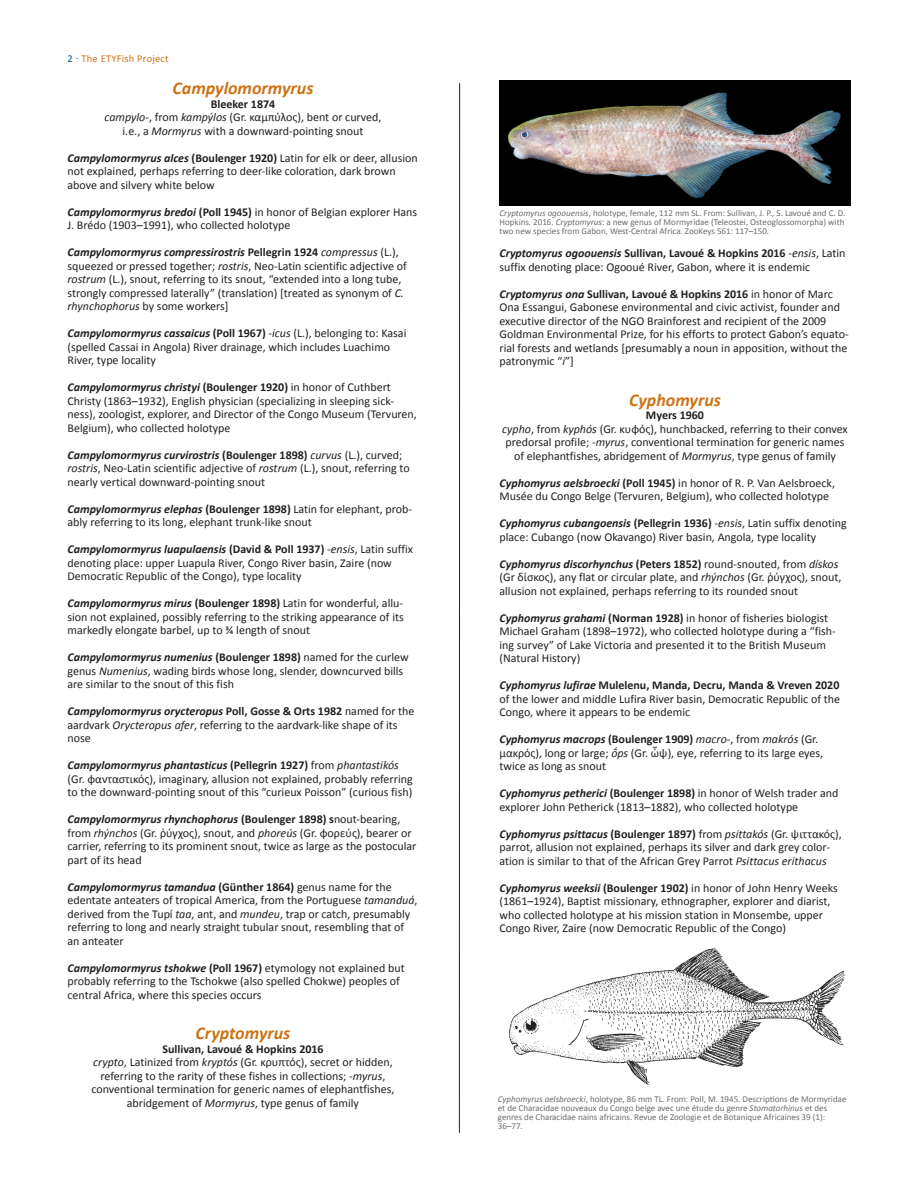
<style>
.page{position:relative;width:918px;height:1188px;background:#fff}
.page>*{position:absolute;margin:0;border:0;box-sizing:border-box;transform-origin:0 0}
.t1{font:italic 700 18px "Calibri";color:#cd7317}
.t2{font:12px/13.5px "Calibri";color:#231f20}
.t3{font:700 12px "Calibri";color:#231f20}
.t4{font:10.5px "Calibri";letter-spacing:.02em;color:#cd7317}
.t5{font:9px/9px "Calibri";color:#6c6d70;text-align:justify}
.s1{color:#00558f}
.s2{font-style:italic}
.s3{font-weight:700;font-style:italic}
.s4{font-weight:700}
</style>
<div class="page">
<hr style="left:459px;top:83px;width:1px;height:1050px;background:#231f20">
<img style="left:500px;top:81px;width:350px;height:125px">
<img style="left:509px;top:947px;width:336px;height:138px">
<p class="t4" style="left:68px;top:51px;width:103px"><span class="s1">2 ·</span> The ETYFish Project</p>
<p class="t1" style="left:173px;top:76px;width:142px">Campylomormyrus</p>
<p class="t3" style="left:211px;top:96px;width:66px">Bleeker 1874</p>
<p class="t2" style="left:104px;top:110px;width:279px"><span class="s2">campylo</span>-, from <span class="s2">kampýlos</span> (Gr. καμπύλος), bent or curved,</p>
<p class="t2" style="left:123px;top:124px;width:242px">i.e., a <span class="s2">Mormyrus</span> with a downward-pointing snout</p>
<p class="t2" style="left:68px;top:151px;width:352px"><span class="s3">Campylomormyrus alces</span> <span class="s4">(Boulenger 1920)</span> Latin for elk or deer, allusion not explained, perhaps referring to deer-like coloration, dark brown above and silvery white below</p>
<p class="t2" style="left:68px;top:205px;width:351px"><span class="s3">Campylomormyrus bredoi</span> <span class="s4">(Poll 1945)</span> in honor of Belgian explorer Hans<br>J. Brédo (1903–1991), who collected holotype</p>
<p class="t2" style="left:68px;top:245px;width:341px"><span class="s3">Campylomormyrus compressirostris</span> <span class="s4">Pellegrin 1924</span> <span class="s2">compressus</span> (L.), squeezed or pressed together; <span class="s2">rostris</span>, Neo-Latin scientific adjective of <span class="s2">rostrum</span> (L.), snout, referring to its snout, “extended into a long tube, strongly compressed laterally” (translation) [treated as synonym of <span class="s2">C. rhynchophorus</span> by some workers]</p>
<p class="t2" style="left:68px;top:326px;width:340px"><span class="s3">Campylomormyrus cassaicus</span> <span class="s4">(Poll 1967)</span> -<span class="s2">icus</span> (L.), belonging to: Kasai (spelled Cassai in Angola) River drainage, which includes Luachimo<br>River, type locality</p>
<p class="t2" style="left:68px;top:380px;width:351px"><span class="s3">Campylomormyrus christyi</span> <span class="s4">(Boulenger 1920)</span> in honor of Cuthbert Christy (1863–1932), English physician (specializing in sleeping sick&shy;ness), zoologist, explorer, and Director of the Congo Museum (Tervuren, Belgium), who collected holotype</p>
<p class="t2" style="left:68px;top:448px;width:344px"><span class="s3">Campylomormyrus curvirostris</span> <span class="s4">(Boulenger 1898)</span> <span class="s2">curvus</span> (L.), curved; <span class="s2">rostris</span>, Neo-Latin scientific adjective of <span class="s2">rostrum</span> (L.), snout, referring to nearly vertical downward-pointing snout</p>
<p class="t2" style="left:68px;top:502px;width:346px"><span class="s3">Campylomormyrus elephas</span> <span class="s4">(Boulenger 1898)</span> Latin for elephant, prob&shy;ably referring to its long, elephant trunk-like snout</p>
<p class="t2" style="left:68px;top:542px;width:347px"><span class="s3">Campylomormyrus luapulaensis</span> <span class="s4">(David &amp; Poll 1937)</span> -<span class="s2">ensis</span>, Latin suffix denoting place: upper Luapula River, Congo River basin, Zaire (now<br>Democratic Republic of the Congo), type locality</p>
<p class="t2" style="left:68px;top:596px;width:338px;text-align:justify"><span class="s3">Campylomormyrus mirus</span> <span class="s4">(Boulenger 1898)</span> Latin for wonderful, allu&shy;sion not explained, possibly referring to the striking appearance of its markedly elongate barbel, up to ¾ length of snout</p>
<p class="t2" style="left:68px;top:650px;width:343px"><span class="s3">Campylomormyrus numenius</span> <span class="s4">(Boulenger 1898)</span> named for the curlew genus <span class="s2">Numenius</span>, wading birds whose long, slender, downcurved bills are similar to the snout of this fish</p>
<p class="t2" style="left:68px;top:704px;width:349px"><span class="s3">Campylomormyrus orycteropus</span> <span class="s4">Poll, Gosse &amp; Orts 1982</span> named for the aardvark <span class="s2">Orycteropus afer</span>, referring to the aardvark-like shape of its nose</p>
<p class="t2" style="left:68px;top:758px;width:347px"><span class="s3">Campylomormyrus phantasticus</span> <span class="s4">(Pellegrin 1927)</span> from <span class="s2">phantastikós </span>(Gr. φανταστικός), imaginary, allusion not explained, probably referring to the downward-pointing snout of this “curieux Poisson” (curious fish)</p>
<p class="t2" style="left:68px;top:812px;width:350px"><span class="s3">Campylomormyrus rhynchophorus</span> <span class="s4">(Boulenger 1898) s</span>nout-bearing, from <span class="s2">rhýnchos</span> (Gr. ῥύγχος), snout, and <span class="s2">phoreús</span> (Gr. φορεύς), bearer or carrier, referring to its prominent snout, twice as large as the postocular part of its head</p>
<p class="t2" style="left:68px;top:880px;width:352px"><span class="s3">Campylomormyrus tamandua</span> <span class="s4">(Günther 1864)</span> genus name for the edentate anteaters of tropical America, from the Portuguese <span class="s2">tamanduá</span>, derived from the Tupí <span class="s2">taa</span>, ant, and <span class="s2">mundeu</span>, trap or catch, presumably referring to long and nearly straight tubular snout, resembling that of an anteater</p>
<p class="t2" style="left:68px;top:961px;width:339px"><span class="s3">Campylomormyrus tshokwe</span> <span class="s4">(Poll 1967)</span> etymology not explained but probably referring to the Tschokwe (also spelled Chokwe) peoples of central Africa, where this species occurs</p>
<p class="t1" style="left:196px;top:1021px;width:96px">Cryptomyrus</p>
<p class="t3" style="left:162px;top:1041px;width:163px">Sullivan, Lavoué &amp; Hopkins 2016</p>
<p class="t2" style="left:93px;top:1055px;width:301px"><span class="s2">crypto</span>, Latinized from <span class="s2">kryptós</span> (Gr. κρυπτός), secret or hidden,</p>
<p class="t2" style="left:101px;top:1069px;width:286px">referring to the rarity of these fishes in collections; -<span class="s2">myrus</span>,</p>
<p class="t2" style="left:91px;top:1082px;width:305px">conventional termination for generic names of elephantfishes,</p>
<p class="t2" style="left:127px;top:1096px;width:234px">abridgement of <span class="s2">Mormyrus</span>, type genus of family</p>
<p class="t5" style="left:500px;top:208px;width:347px"><span class="s2">Cryptomyrus ogoouensis</span>, holotype, female, 112 mm SL. From: Sullivan, J. P., S. Lavoué and C. D.<br>Hopkins. 2016. <span class="s2">Cryptomyrus</span>: a new genus of Mormyridae (Teleostei, Osteoglossomorpha) with two new species from Gabon, West-Central Africa. ZooKeys 561: 117–150.</p>
<p class="t2" style="left:500px;top:246px;width:347px"><span class="s3">Cryptomyrus ogoouensis</span> <span class="s4">Sullivan, Lavoué &amp; Hopkins 2016</span> -<span class="s2">ensis</span>, Latin suffix denoting place: Ogooué River, Gabon, where it is endemic</p>
<p class="t2" style="left:500px;top:287px;width:351px"><span class="s3">Cryptomyrus ona</span> <span class="s4">Sullivan, Lavoué &amp; Hopkins 2016</span> in honor of Marc Ona Essangui, Gabonese environmental and civic activist, founder and executive director of the NGO Brainforest and recipient of the 2009<br>Goldman Environmental Prize, for his efforts to protect Gabon’s equato&shy;rial forests and wetlands [presumably a noun in apposition, without the patronymic “<span class="s2">i</span>”]</p>
<p class="t1" style="left:629px;top:387px;width:93px">Cyphomyrus</p>
<p class="t3" style="left:646px;top:407px;width:60px">Myers 1960</p>
<p class="t2" style="left:502px;top:422px;width:347px;text-align:center"><span class="s2">cypho</span>, from <span class="s2">kyphós</span> (Gr. κυφός), hunchbacked, referring to their convex predorsal profile; -<span class="s2">myrus</span>, conventional termination for generic names of elephantfishes, abridgement of <span class="s2">Mormyrus</span>, type genus of family</p>
<p class="t2" style="left:500px;top:476px;width:337px"><span class="s3">Cyphomyrus aelsbroecki</span> <span class="s4">(Poll 1945)</span> in honor of R. P. Van Aelsbroeck,<br>Musée du Congo Belge (Tervuren, Belgium), who collected holotype</p>
<p class="t2" style="left:500px;top:516px;width:349px"><span class="s3">Cyphomyrus cubangoensis</span> <span class="s4">(Pellegrin 1936)</span> -<span class="s2">ensis</span>, Latin suffix denoting place: Cubango (now Okavango) River basin, Angola, type locality</p>
<p class="t2" style="left:500px;top:557px;width:344px"><span class="s3">Cyphomyrus discorhynchus</span> <span class="s4">(Peters 1852)</span> round-snouted, from <span class="s2">dískos </span>(Gr δίσκος), any flat or circular plate, and <span class="s2">rhýnchos</span> (Gr. ῥύγχος), snout, allusion not explained, perhaps referring to its rounded snout</p>
<p class="t2" style="left:500px;top:611px;width:338px"><span class="s3">Cyphomyrus grahami</span> <span class="s4">(Norman 1928)</span> in honor of fisheries biologist Michael Graham (1898–1972), who collected holotype during a “fish&shy;ing survey” of Lake Victoria and presented it to the British Museum (Natural History)</p>
<p class="t2" style="left:500px;top:678px;width:342px;text-align:justify"><span class="s3">Cyphomyrus lufirae</span> <span class="s4">Mulelenu, Manda, Decru, Manda &amp; Vreven 2020 </span>of the lower and middle Lufira River basin, Democratic Republic of the Congo, where it appears to be endemic</p>
<p class="t2" style="left:500px;top:732px;width:325px"><span class="s3">Cyphomyrus macrops</span> <span class="s4">(Boulenger 1909)</span> <span class="s2">macro</span>-, from <span class="s2">makrós</span> (Gr. μακρός), long or large; <span class="s2">ṓps</span> (Gr. ὦψ), eye, referring to its large eyes, twice as long as snout</p>
<p class="t2" style="left:500px;top:786px;width:340px"><span class="s3">Cyphomyrus petherici</span> <span class="s4">(Boulenger 1898)</span> in honor of Welsh trader and explorer John Petherick (1813–1882), who collected holotype</p>
<p class="t2" style="left:500px;top:827px;width:344px"><span class="s3">Cyphomyrus psittacus</span> <span class="s4">(Boulenger 1897)</span> from <span class="s2">psittakós</span> (Gr. ψιττακός), parrot, allusion not explained, perhaps its silver and dark grey color&shy;ation is similar to that of the African Grey Parrot <span class="s2">Psittacus erithacus</span></p>
<p class="t2" style="left:500px;top:881px;width:340px"><span class="s3">Cyphomyrus weeksii</span> <span class="s4">(Boulenger 1902)</span> in honor of John Henry Weeks (1861–1924), Baptist missionary, ethnographer, explorer and diarist, who collected holotype at his mission station in Monsembe, upper Congo River, Zaire (now Democratic Republic of the Congo)</p>
<p class="t5" style="left:498px;top:1094px;width:350px;text-align:left"><span class="s2">Cyphomyrus aelsbroecki</span>, holotype, 86 mm TL. From: Poll, M. 1945. Descriptions de Mormyridae et de Characidae nouveaux du Congo belge avec une étude du genre <span class="s2">Stomatorhinus</span> et des genres de Characidae nains africains. Revue de Zoologie et de Botanique Africaines 39 (1):<br>36–77.</p>
</div>
